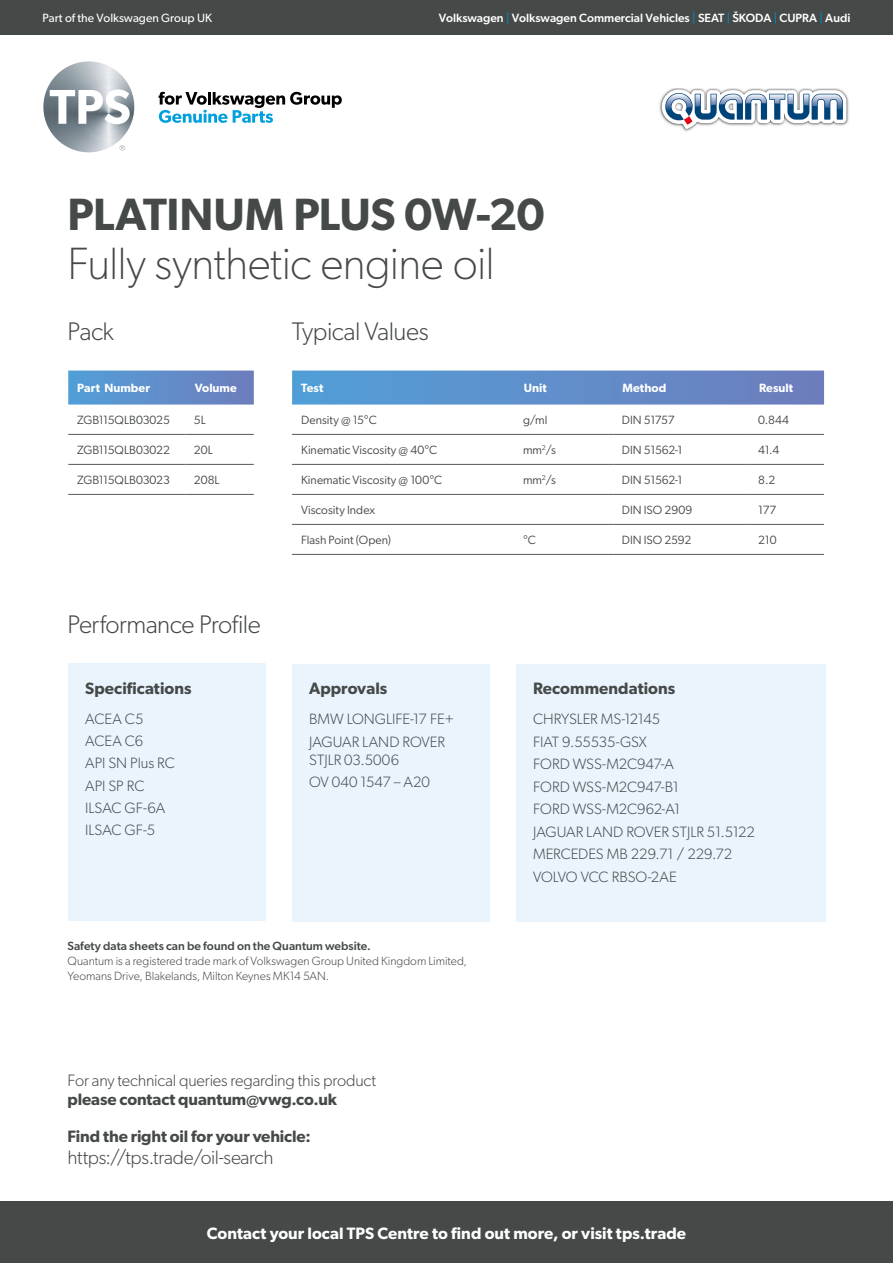
<style>
.page{position:relative;width:893px;height:1263px;background:#fff}
.page>*{position:absolute;margin:0;border:0;box-sizing:border-box;transform-origin:0 0}
.t1{font:100 45.3px "Gibson";letter-spacing:-.015em;color:#454948}
.t2{font:600 45.3px "Gibson";letter-spacing:-.015em;color:#454948}
.t3{font:300 25.5px "Gibson";letter-spacing:-.015em;color:#454948}
.t4{font:300 19.5px "Gibson";letter-spacing:-.015em;color:#454948}
.t5{font:600 16.5px "Gibson";color:#454948}
.t6{font:600 16.5px "Gibson";letter-spacing:.005em;color:#fff}
.t7{font:300 16.5px "Gibson";letter-spacing:-.015em;color:#454948}
.t8{font:300 15px/22.5px "Gibson";color:#454948}
.t9{font:12px "Gibson";color:#454948}
.t10{font:300 12px/15px "Gibson";color:#454948}
.t11{font:500 12px "Gibson";color:#fff}
.t12{font:500 12px "Gibson";letter-spacing:.005em;color:#454948}
.t13{font:600 12px "Gibson";letter-spacing:.005em;color:#fff}
.t14{font:12px "Gibson";color:#fff}
.t15{font:12px "Gibson";letter-spacing:-.02em;color:#454948}
.t16{font:12px "Gibson";letter-spacing:-.025em;color:#454948}
.s1{font-weight:400;color:#0090d7}
</style>
<div class="page">
<svg style="left:159px;top:92px;width:183px;height:31px"></svg>
<img style="left:43px;top:61px;width:91px;height:91px;border-radius:45px">
<svg style="left:50px;top:89px;width:80px;height:35px"></svg>
<svg style="left:120px;top:145px;width:5px;height:6px"></svg>
<img style="left:659px;top:94px;width:190px;height:37px">
<svg style="left:661px;top:89px;width:185px;height:40px"></svg>
<div style="left:0;top:0;width:893px;height:35px;background:#454948"></div>
<div style="left:0;top:1201px;width:893px;height:62px;background:#454948"></div>
<svg style="left:68px;top:371px;width:186px;height:34px;background:#618fca"></svg>
<hr style="left:68px;top:434px;width:117px;height:1px;background:#575756">
<hr style="left:185px;top:434px;width:69px;height:1px;background:#575756">
<hr style="left:68px;top:464px;width:117px;height:1px;background:#575756">
<hr style="left:185px;top:464px;width:69px;height:1px;background:#575756">
<hr style="left:68px;top:494px;width:117px;height:1px;background:#575756">
<hr style="left:185px;top:494px;width:69px;height:1px;background:#575756">
<svg style="left:292px;top:371px;width:532px;height:34px;background:#618fca"></svg>
<hr style="left:613px;top:434px;width:137px;height:1px;background:#575756">
<hr style="left:750px;top:434px;width:74px;height:1px;background:#575756">
<hr style="left:613px;top:464px;width:137px;height:1px;background:#575756">
<hr style="left:750px;top:464px;width:74px;height:1px;background:#575756">
<hr style="left:613px;top:494px;width:137px;height:1px;background:#575756">
<hr style="left:750px;top:494px;width:74px;height:1px;background:#575756">
<hr style="left:613px;top:524px;width:137px;height:1px;background:#575756">
<hr style="left:750px;top:524px;width:74px;height:1px;background:#575756">
<hr style="left:613px;top:554px;width:137px;height:1px;background:#575756">
<hr style="left:750px;top:554px;width:74px;height:1px;background:#575756">
<hr style="left:292px;top:434px;width:231px;height:1px;background:#575756">
<hr style="left:523px;top:434px;width:90px;height:1px;background:#575756">
<hr style="left:292px;top:464px;width:231px;height:1px;background:#575756">
<hr style="left:523px;top:464px;width:90px;height:1px;background:#575756">
<hr style="left:292px;top:494px;width:231px;height:1px;background:#575756">
<hr style="left:523px;top:494px;width:90px;height:1px;background:#575756">
<hr style="left:292px;top:524px;width:231px;height:1px;background:#575756">
<hr style="left:523px;top:524px;width:90px;height:1px;background:#575756">
<hr style="left:292px;top:554px;width:231px;height:1px;background:#575756">
<hr style="left:523px;top:554px;width:90px;height:1px;background:#575756">
<div style="left:516px;top:664px;width:309px;height:257px;background:#eaf4fd"></div>
<div style="left:292px;top:664px;width:198px;height:257px;background:#eaf4fd"></div>
<div style="left:68px;top:664px;width:198px;height:257px;background:#eaf4fd"></div>
<p class="t14" style="left:43px;top:11px;width:171px">Part of the Volkswagen Group UK</p>
<p class="t11" style="left:439px;top:11px;width:413px">Volkswagen <span class="s1">|</span> Volkswagen Commercial Vehicles <span class="s1">|</span> SEAT <span class="s1">|</span> ŠKODA <span class="s1">|</span> CUPRA <span class="s1">|</span> Audi</p>
<h1 class="t2" style="left:68px;top:187px;width:479px">PLATINUM PLUS 0W-20</h1>
<h1 class="t1" style="left:68px;top:236px;width:429px">Fully synthetic engine oil</h1>
<h2 class="t3" style="left:68px;top:316px;width:48px">Pack</h2>
<h2 class="t3" style="left:292px;top:316px;width:138px">Typical Values</h2>
<p class="t13" style="left:77px;top:381px;width:74px">Part Number</p>
<p class="t13" style="left:195px;top:381px;width:44px">Volume</p>
<p class="t9" style="left:77px;top:413px;width:94px">ZGB115QLB03025</p>
<p class="t9" style="left:194px;top:413px;width:13px">5L</p>
<p class="t9" style="left:77px;top:443px;width:94px">ZGB115QLB03022</p>
<p class="t9" style="left:194px;top:443px;width:20px">20L</p>
<p class="t9" style="left:77px;top:473px;width:94px">ZGB115QLB03023</p>
<p class="t9" style="left:194px;top:473px;width:27px">208L</p>
<h2 class="t3" style="left:68px;top:609px;width:195px">Performance Profile</h2>
<p class="t5" style="left:85px;top:678px;width:108px">Specifications</p>
<p class="t8" style="left:85px;top:707px;width:91px">ACEA C5<br>ACEA C6<br>API SN Plus RC<br>API SP RC<br>ILSAC GF-6A<br>ILSAC GF-5</p>
<p class="t13" style="left:301px;top:381px;width:24px">Test</p>
<p class="t13" style="left:524px;top:381px;width:25px">Unit</p>
<p class="t13" style="left:623px;top:381px;width:45px">Method</p>
<p class="t13" style="left:759px;top:381px;width:36px">Result</p>
<p class="t9" style="left:301px;top:413px;width:77px">Density @ 15°C</p>
<p class="t9" style="left:523px;top:413px;width:26px">g/ml</p>
<p class="t16" style="left:622px;top:413px;width:54px">DIN 51757</p>
<p class="t9" style="left:758px;top:413px;width:32px">0.844</p>
<p class="t9" style="left:301px;top:443px;width:138px">Kinematic Viscosity @ 40°C</p>
<p class="t9" style="left:523px;top:443px;width:35px">mm<sup>2</sup>/s</p>
<p class="t15" style="left:622px;top:443px;width:62px">DIN 51562-1</p>
<p class="t9" style="left:758px;top:443px;width:23px">41.4</p>
<p class="t9" style="left:301px;top:473px;width:143px">Kinematic Viscosity @ 100°C</p>
<p class="t9" style="left:523px;top:473px;width:35px">mm<sup>2</sup>/s</p>
<p class="t15" style="left:622px;top:473px;width:62px">DIN 51562-1</p>
<p class="t9" style="left:758px;top:473px;width:18px">8.2</p>
<p class="t9" style="left:301px;top:503px;width:76px">Viscosity Index</p>
<p class="t9" style="left:622px;top:503px;width:72px">DIN ISO 2909</p>
<p class="t9" style="left:758px;top:503px;width:20px">177</p>
<p class="t9" style="left:301px;top:533px;width:91px">Flash Point (Open)</p>
<p class="t9" style="left:523px;top:533px;width:14px">°C</p>
<p class="t9" style="left:622px;top:533px;width:71px">DIN ISO 2592</p>
<p class="t9" style="left:758px;top:533px;width:20px">210</p>
<p class="t5" style="left:309px;top:679px;width:80px">Approvals</p>
<p class="t8" style="left:309px;top:708px;width:146px">BMW LONGLIFE-17 FE+<br>JAGUAR LAND ROVER</p>
<p class="t8" style="left:309px;top:748px;width:122px">STJLR 03.5006<br>OV 040 1547 – A20</p>
<p class="t5" style="left:533px;top:679px;width:144px">Recommendations</p>
<p class="t8" style="left:533px;top:708px;width:223px">CHRYSLER MS-12145<br>FIAT 9.55535-GSX<br>FORD WSS-M2C947-A<br>FORD WSS-M2C947-B1<br>FORD WSS-M2C962-A1<br>JAGUAR LAND ROVER STJLR 51.5122<br>MERCEDES MB 229.71 / 229.72<br>VOLVO VCC RBSO-2AE</p>
<p class="t12" style="left:68px;top:938px;width:305px">Safety data sheets can be found on the Quantum website.</p>
<p class="t10" style="left:68px;top:953px;width:401px">Quantum is a registered trade mark of Volkswagen Group United Kingdom Limited,<br>Yeomans Drive, Blakelands, Milton Keynes MK14 5AN.</p>
<p class="t7" style="left:68px;top:1070px;width:310px">For any technical queries regarding this product</p>
<p class="t5" style="left:68px;top:1090px;width:271px">please contact quantum@vwg.co.uk</p>
<p class="t5" style="left:68px;top:1126px;width:245px">Find the right oil for your vehicle:</p>
<h3 class="t4" style="left:68px;top:1146px;width:208px">https://tps.trade/oil-search</h3>
<p class="t6" style="left:207px;top:1223px;width:481px">Contact your local TPS Centre to find out more, or visit tps.trade</p>
</div>
